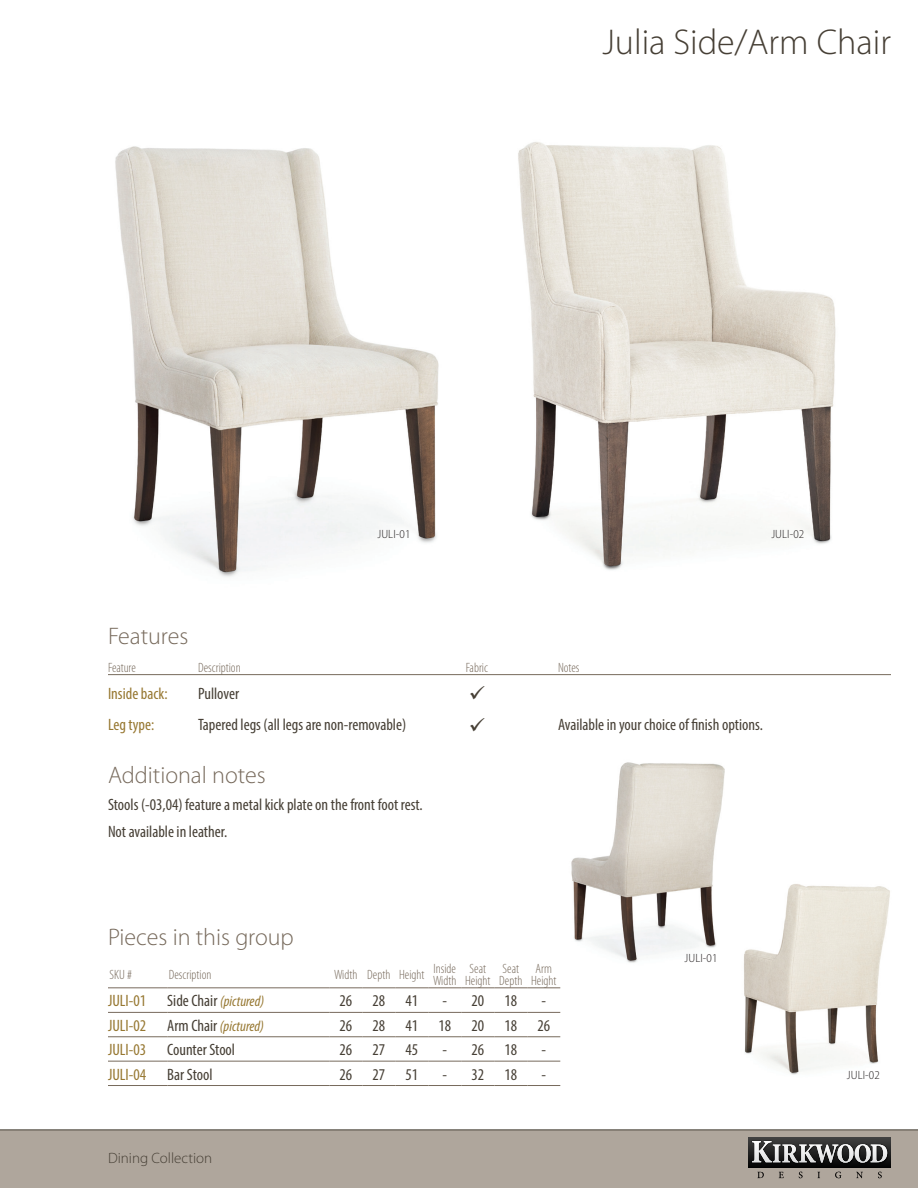
<style>
.page{position:relative;width:918px;height:1188px;background:#fff}
.page>*{position:absolute;margin:0;border:0;box-sizing:border-box;transform-origin:0 0}
.Page_Title_-R{font:300 36px "Myriad Pro";color:#463f35}
.Content_Header_1{font:300 24px "Myriad Pro";color:#776a5c}
.Dimensions_Table_Number{font:condensed 16.5px "Myriad Pro";color:#463f35}
.Features_Table_Cell_Left{font:condensed 16.5px "Myriad Pro";color:#977832}
.t1{font:italic condensed 15px "Myriad Pro";color:#977832}
.t2{font:300 15px "Myriad Pro";color:#463f35}
.Dimensions_Table_Header{font:300 condensed 13.5px/12px "Myriad Pro";color:#776a5c}
.Features_Table_Header{font:300 condensed 13.5px "Myriad Pro";color:#776a5c}
.Dimensions_Table_Header_-L{font:300 condensed 13.5px "Myriad Pro";color:#776a5c}
.t3{font:300 semi-condensed 12px "Myriad Pro";letter-spacing:.01em;color:#231f20}
.s1{font-style:normal;font-size:16.5px;color:#463f35}
</style>
<div class="page">
<img style="left:571px;top:762px;width:154px;height:201px">
<img style="left:744px;top:884px;width:146px;height:191px">
<img style="left:115px;top:146px;width:324px;height:431px">
<img style="left:518px;top:142px;width:318px;height:428px">
<div style="left:0;top:1130px;width:918px;height:58px;background:#afa69c"></div>
<svg style="left:748px;top:1137px;width:143px;height:31px"></svg>
<svg style="left:757px;top:1172px;width:7px;height:6px"></svg>
<svg style="left:779px;top:1172px;width:5px;height:6px"></svg>
<svg style="left:799px;top:1172px;width:4px;height:6px"></svg>
<svg style="left:818px;top:1172px;width:2px;height:6px"></svg>
<svg style="left:835px;top:1172px;width:6px;height:6px"></svg>
<svg style="left:856px;top:1172px;width:7px;height:6px"></svg>
<svg style="left:878px;top:1172px;width:4px;height:6px"></svg>
<img style="left:750px;top:1140px;width:139px;height:25px">
<svg style="left:752px;top:1141px;width:135px;height:22px;background:#767676"></svg>
<hr style="left:108px;top:674px;width:90px;height:1px;background:#776a5c">
<hr style="left:198px;top:674px;width:252px;height:1px;background:#776a5c">
<hr style="left:450px;top:674px;width:54px;height:1px;background:#776a5c">
<hr style="left:504px;top:674px;width:54px;height:1px;background:#776a5c">
<hr style="left:558px;top:674px;width:333px;height:1px;background:#776a5c">
<hr style="left:108px;top:987px;width:59px;height:1px;background:#776a5c">
<hr style="left:167px;top:987px;width:162px;height:1px;background:#776a5c">
<hr style="left:329px;top:987px;width:33px;height:1px;background:#776a5c">
<hr style="left:362px;top:987px;width:33px;height:1px;background:#776a5c">
<hr style="left:395px;top:987px;width:33px;height:1px;background:#776a5c">
<hr style="left:428px;top:987px;width:33px;height:1px;background:#776a5c">
<hr style="left:461px;top:987px;width:33px;height:1px;background:#776a5c">
<hr style="left:494px;top:987px;width:33px;height:1px;background:#776a5c">
<hr style="left:527px;top:987px;width:33px;height:1px;background:#776a5c">
<hr style="left:108px;top:1012px;width:59px;height:1px;background:#776a5c">
<hr style="left:167px;top:1012px;width:162px;height:1px;background:#776a5c">
<hr style="left:329px;top:1012px;width:33px;height:1px;background:#776a5c">
<hr style="left:362px;top:1012px;width:33px;height:1px;background:#776a5c">
<hr style="left:395px;top:1012px;width:33px;height:1px;background:#776a5c">
<hr style="left:428px;top:1012px;width:33px;height:1px;background:#776a5c">
<hr style="left:461px;top:1012px;width:33px;height:1px;background:#776a5c">
<hr style="left:494px;top:1012px;width:33px;height:1px;background:#776a5c">
<hr style="left:527px;top:1012px;width:33px;height:1px;background:#776a5c">
<hr style="left:108px;top:1037px;width:59px;height:1px;background:#776a5c">
<hr style="left:167px;top:1037px;width:162px;height:1px;background:#776a5c">
<hr style="left:329px;top:1037px;width:33px;height:1px;background:#776a5c">
<hr style="left:362px;top:1037px;width:33px;height:1px;background:#776a5c">
<hr style="left:395px;top:1037px;width:33px;height:1px;background:#776a5c">
<hr style="left:428px;top:1037px;width:33px;height:1px;background:#776a5c">
<hr style="left:461px;top:1037px;width:33px;height:1px;background:#776a5c">
<hr style="left:494px;top:1037px;width:33px;height:1px;background:#776a5c">
<hr style="left:527px;top:1037px;width:33px;height:1px;background:#776a5c">
<hr style="left:108px;top:1061px;width:59px;height:1px;background:#776a5c">
<hr style="left:167px;top:1061px;width:162px;height:1px;background:#776a5c">
<hr style="left:329px;top:1061px;width:33px;height:1px;background:#776a5c">
<hr style="left:362px;top:1061px;width:33px;height:1px;background:#776a5c">
<hr style="left:395px;top:1061px;width:33px;height:1px;background:#776a5c">
<hr style="left:428px;top:1061px;width:33px;height:1px;background:#776a5c">
<hr style="left:461px;top:1061px;width:33px;height:1px;background:#776a5c">
<hr style="left:494px;top:1061px;width:33px;height:1px;background:#776a5c">
<hr style="left:527px;top:1061px;width:33px;height:1px;background:#776a5c">
<hr style="left:108px;top:1085px;width:59px;height:1px;background:#776a5c">
<hr style="left:167px;top:1085px;width:162px;height:1px;background:#776a5c">
<hr style="left:329px;top:1085px;width:33px;height:1px;background:#776a5c">
<hr style="left:362px;top:1085px;width:33px;height:1px;background:#776a5c">
<hr style="left:395px;top:1085px;width:33px;height:1px;background:#776a5c">
<hr style="left:428px;top:1085px;width:33px;height:1px;background:#776a5c">
<hr style="left:461px;top:1085px;width:33px;height:1px;background:#776a5c">
<hr style="left:494px;top:1085px;width:33px;height:1px;background:#776a5c">
<hr style="left:527px;top:1085px;width:33px;height:1px;background:#776a5c">
<p class="t3" style="left:377px;top:527px;width:34px">JULI-01</p>
<p class="Page_Title_-R" style="left:603px;top:22px;width:290px">Julia Side/Arm Chair</p>
<p class="t3" style="left:771px;top:527px;width:34px">JULI-02</p>
<p class="Content_Header_1" style="left:108px;top:622px;width:82px">Features</p>
<p class="Features_Table_Header" style="left:108px;top:660px;width:29px">Feature</p>
<p class="Features_Table_Header" style="left:198px;top:660px;width:44px">Description</p>
<p class="Features_Table_Header" style="left:466px;top:660px;width:24px">Fabric</p>
<p class="Features_Table_Header" style="left:558px;top:660px;width:23px">Notes</p>
<p class="Features_Table_Cell_Left" style="left:108px;top:683px;width:61px">Inside back:</p>
<p class="Dimensions_Table_Number" style="left:198px;top:683px;width:43px">Pullover</p>
<p class="Features_Table_Cell_Left" style="left:108px;top:714px;width:48px">Leg type:</p>
<p class="Dimensions_Table_Number" style="left:198px;top:714px;width:210px">Tapered legs (all legs are non-removable)</p>
<p class="Dimensions_Table_Number" style="left:558px;top:714px;width:206px">Available in your choice of finish options.</p>
<p class="Content_Header_1" style="left:108px;top:762px;width:159px">Additional notes</p>
<p class="Dimensions_Table_Number" style="left:108px;top:795px;width:316px">Stools (-03,04) feature a metal kick plate on the front foot rest.</p>
<p class="Dimensions_Table_Number" style="left:108px;top:822px;width:121px">Not available in leather.</p>
<p class="Content_Header_1" style="left:108px;top:924px;width:187px">Pieces in this group</p>
<p class="Dimensions_Table_Header_-L" style="left:110px;top:967px;width:24px">SKU #</p>
<p class="Dimensions_Table_Header_-L" style="left:169px;top:967px;width:44px">Description</p>
<p class="Dimensions_Table_Header" style="left:334px;top:969px;width:25px">Width</p>
<p class="Dimensions_Table_Header" style="left:367px;top:969px;width:25px">Depth</p>
<p class="Dimensions_Table_Header" style="left:399px;top:969px;width:27px">Height</p>
<p class="Dimensions_Table_Header" style="left:433px;top:963px;width:25px">Inside<br>Width</p>
<p class="Dimensions_Table_Header" style="left:465px;top:963px;width:27px;text-align:center">Seat<br>Height</p>
<p class="Dimensions_Table_Header" style="left:499px;top:963px;width:25px">Seat<br>Depth</p>
<p class="Dimensions_Table_Header" style="left:531px;top:963px;width:27px;text-align:center">Arm<br>Height</p>
<p class="Features_Table_Cell_Left" style="left:108px;top:991px;width:40px">JULI-01</p>
<p class="t1" style="left:167px;top:992px;width:98px"><span class="s1">Side Chair</span> (pictured)</p>
<p class="Dimensions_Table_Number" style="left:339px;top:991px;width:14px">26</p>
<p class="Dimensions_Table_Number" style="left:372px;top:991px;width:14px">28</p>
<p class="Dimensions_Table_Number" style="left:405px;top:991px;width:14px">41</p>
<p class="Dimensions_Table_Number" style="left:443px;top:991px;width:6px">-</p>
<p class="Dimensions_Table_Number" style="left:471px;top:991px;width:14px">20</p>
<p class="Dimensions_Table_Number" style="left:504px;top:991px;width:14px">18</p>
<p class="Dimensions_Table_Number" style="left:542px;top:991px;width:6px">-</p>
<p class="Features_Table_Cell_Left" style="left:108px;top:1015px;width:40px">JULI-02</p>
<p class="t1" style="left:167px;top:1017px;width:98px"><span class="s1">Arm Chair</span> (pictured)</p>
<p class="Dimensions_Table_Number" style="left:339px;top:1015px;width:14px">26</p>
<p class="Dimensions_Table_Number" style="left:372px;top:1015px;width:14px">28</p>
<p class="Dimensions_Table_Number" style="left:405px;top:1015px;width:14px">41</p>
<p class="Dimensions_Table_Number" style="left:438px;top:1015px;width:14px">18</p>
<p class="Dimensions_Table_Number" style="left:471px;top:1015px;width:14px">20</p>
<p class="Dimensions_Table_Number" style="left:504px;top:1015px;width:14px">18</p>
<p class="Dimensions_Table_Number" style="left:537px;top:1015px;width:14px">26</p>
<p class="Features_Table_Cell_Left" style="left:108px;top:1040px;width:40px">JULI-03</p>
<p class="Dimensions_Table_Number" style="left:167px;top:1040px;width:69px">Counter Stool</p>
<p class="Dimensions_Table_Number" style="left:339px;top:1040px;width:14px">26</p>
<p class="Dimensions_Table_Number" style="left:372px;top:1040px;width:14px">27</p>
<p class="Dimensions_Table_Number" style="left:405px;top:1040px;width:14px">45</p>
<p class="Dimensions_Table_Number" style="left:443px;top:1040px;width:6px">-</p>
<p class="Dimensions_Table_Number" style="left:471px;top:1040px;width:14px">26</p>
<p class="Dimensions_Table_Number" style="left:504px;top:1040px;width:14px">18</p>
<p class="Dimensions_Table_Number" style="left:542px;top:1040px;width:6px">-</p>
<p class="Features_Table_Cell_Left" style="left:108px;top:1064px;width:40px">JULI-04</p>
<p class="Dimensions_Table_Number" style="left:167px;top:1064px;width:47px">Bar Stool</p>
<p class="Dimensions_Table_Number" style="left:339px;top:1064px;width:14px">26</p>
<p class="Dimensions_Table_Number" style="left:372px;top:1064px;width:14px">27</p>
<p class="Dimensions_Table_Number" style="left:405px;top:1064px;width:14px">51</p>
<p class="Dimensions_Table_Number" style="left:443px;top:1064px;width:6px">-</p>
<p class="Dimensions_Table_Number" style="left:471px;top:1064px;width:14px">32</p>
<p class="Dimensions_Table_Number" style="left:504px;top:1064px;width:14px">18</p>
<p class="Dimensions_Table_Number" style="left:542px;top:1064px;width:6px">-</p>
<p class="t2" style="left:108px;top:1150px;width:106px">Dining Collection</p>
<p class="t3" style="left:685px;top:951px;width:34px">JULI-01</p>
<p class="t3" style="left:847px;top:1067px;width:34px">JULI-02</p>
</div>
